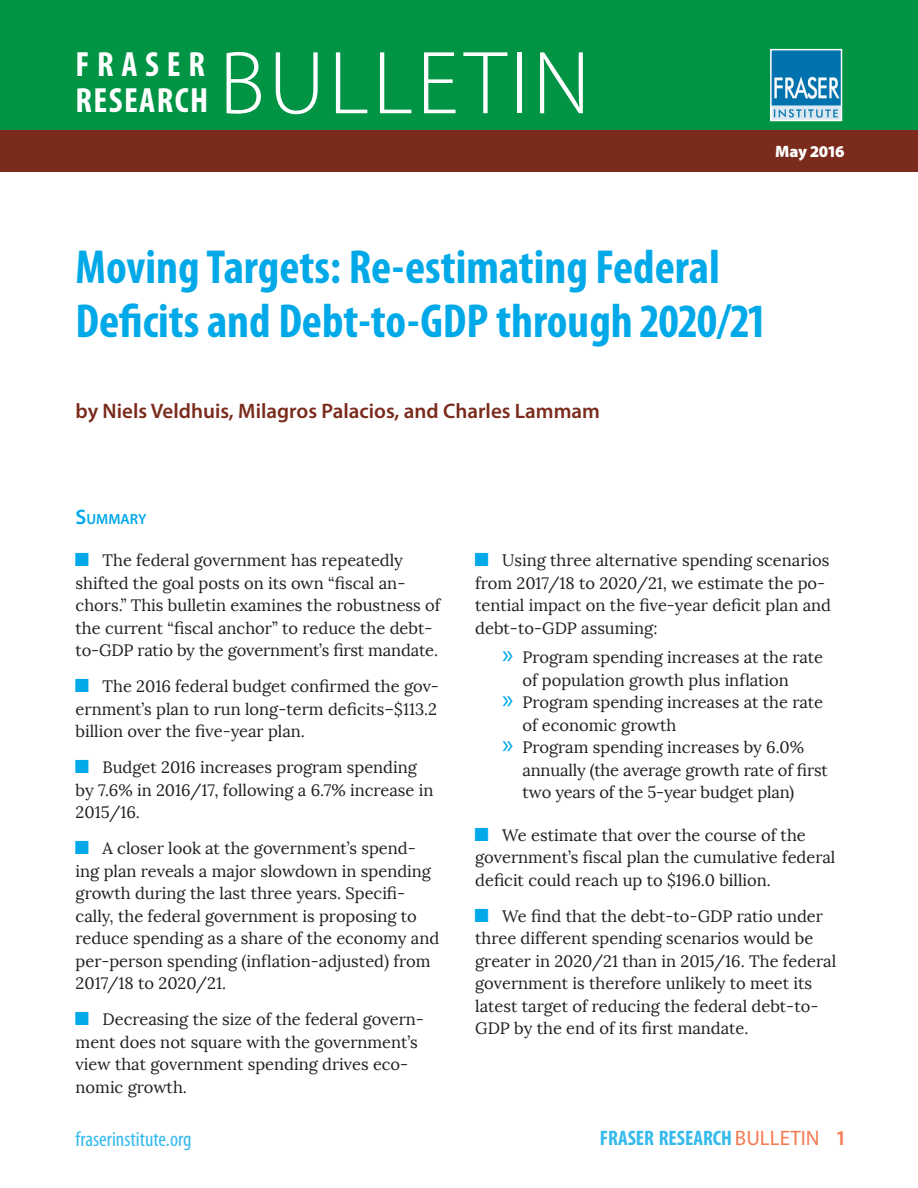
<style>
.page{position:relative;width:918px;height:1188px;background:#fff}
.page>*{position:absolute;margin:0;border:0;box-sizing:border-box;transform-origin:0 0}
.t1{font:300 90.3px "Myriad Pro";letter-spacing:.04em;color:#fff}
.Head_1{font:700 condensed 48px/54px "Myriad Pro";color:#01a9e8}
.t2{font:700 condensed 35.1px/36px "Myriad Pro";letter-spacing:.04em;color:#fff}
.Head_2{font:600 21px "Myriad Pro";color:#7a2b1c}
.t3{font:700 condensed 21px "Myriad Pro";color:#34baed}
.t4{font:condensed 21px "Myriad Pro";color:#34baed}
.t5{font:16.5px/22.5px "Lora";color:#231f20}
.t6{font:900 16.5px "Myriad Pro";color:#fff}
.Head_2-2{font:600 14.7px "Myriad Pro";color:#01a9e8}
.s1{font-size:21px}
.s2{font-family:"Myriad Pro";font-size:27px;color:#01a9e8}
.s3{font-weight:400;font-stretch:normal;color:#f47c54}
.s4{font-weight:600;font-stretch:normal;color:#f47c54}
</style>
<div class="page">
<div style="left:0;top:130px;width:918px;height:42px;background:#7a2b1c"></div>
<div style="left:0;top:0;width:918px;height:130px;background:#019444"></div>
<img style="left:773px;top:52px;width:66px;height:66px">
<div style="left:770px;top:49px;width:72px;height:72px;border:2px solid #fff"></div>
<p class="t2" style="left:76px;top:45px;width:134px">FRASER<br>RESEARCH</p>
<p class="t1" style="left:219px;top:34px;width:373px">BULLETIN</p>
<p class="t6" style="left:775px;top:142px;width:71px">May 2016</p>
<p class="Head_1" style="left:76px;top:239px;width:690px">Moving Targets: Re-estimating Federal<br>Deficits and Debt-to-GDP through 2020/21</p>
<p class="Head_2" style="left:76px;top:397px;width:526px">by Niels Veldhuis, Milagros Palacios, and Charles Lammam</p>
<p class="Head_2-2" style="left:76px;top:509px;width:72px"><span class="s1">S</span>UMMARY</p>
<p class="t5" style="left:76px;top:550px;width:366px;text-indent:27px">The federal government has repeatedly shifted the goal posts on its own “fiscal an&shy;chors.” This bulletin examines the robustness of the current “fiscal anchor” to reduce the debt&shy;to-GDP ratio by the government’s first mandate.</p>
<p class="t5" style="left:76px;top:676px;width:365px;text-align:justify;text-indent:27px">The 2016 federal budget confirmed the gov&shy;ernment’s plan to run long-term deficits–$113.2 billion over the five-year plan.</p>
<p class="t5" style="left:76px;top:757px;width:359px;text-indent:27px">Budget 2016 increases program spending by 7.6% in 2016/17, following a 6.7% increase in<br>2015/16.</p>
<p class="t5" style="left:76px;top:838px;width:365px;text-indent:27px">A closer look at the government’s spend&shy;ing plan reveals a major slowdown in spending growth during the last three years. Specifi&shy;cally, the federal government is proposing to reduce spending as a share of the economy and per-person spending (inflation-adjusted) from 2017/18 to 2020/21.</p>
<p class="t5" style="left:76px;top:1009px;width:350px;text-indent:27px">Decreasing the size of the federal govern&shy;ment does not square with the government’s view that government spending drives eco&shy;nomic growth.</p>
<p class="t5" style="left:475px;top:550px;width:357px;text-indent:27px">Using three alternative spending scenarios from 2017/18 to 2020/21, we estimate the po&shy;tential impact on the five-year deficit plan and debt-to-GDP assuming:</p>
<p class="t5" style="left:522px;top:646px;width:302px;text-indent:-20px"><span class="s2">»</span> Program spending increases at the rate of population growth plus inflation</p>
<p class="t5" style="left:522px;top:691px;width:302px;text-indent:-20px"><span class="s2">»</span> Program spending increases at the rate of economic growth</p>
<p class="t5" style="left:522px;top:736px;width:307px;text-indent:-20px"><span class="s2">»</span> Program spending increases by 6.0% annually (the average growth rate of first two years of the 5-year budget plan)</p>
<p class="t5" style="left:475px;top:824px;width:362px;text-indent:27px">We estimate that over the course of the government’s fiscal plan the cumulative federal deficit could reach up to $196.0 billion.</p>
<p class="t5" style="left:475px;top:905px;width:363px;text-indent:27px">We find that the debt-to-GDP ratio under three different spending scenarios would be greater in 2020/21 than in 2015/16. The federal government is therefore unlikely to meet its latest target of reducing the federal debt-to-GDP by the end of its first mandate.</p>
<p class="t4" style="left:76px;top:1127px;width:117px">fraserinstitute.org</p>
<p class="t3" style="left:600px;top:1125px;width:246px">FRASER RESEARCH <span class="s3">BULLETIN</span> <span class="s4">1</span></p>
</div>
